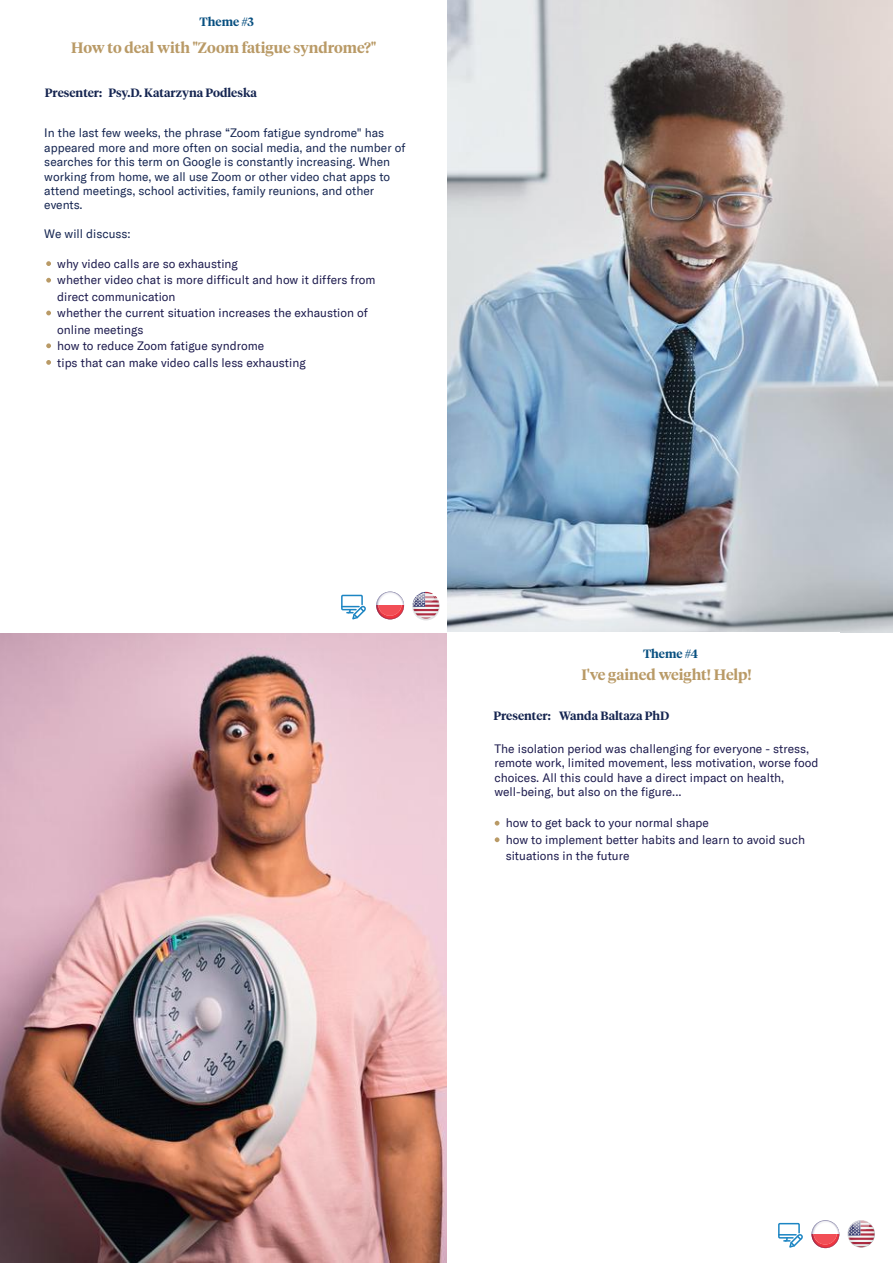
<style>
.page{position:relative;width:893px;height:1263px;background:#fff}
.page>*{position:absolute;margin:0;border:0;box-sizing:border-box;transform-origin:0 0}
.t1{font:600 15px "Tiempos Headline";color:#b99a66}
.t2{font:12px/16.5px "GT America";color:#1c1a4d}
.t3{font:12px/14.4px "GT America";color:#152551}
.t4{font:600 12px "Tiempos Headline";color:#152551}
.t5{font:600 12px "Tiempos Headline";color:#074f80}
.s1{color:#15244f}
</style>
<div class="page">
<img style="left:0;top:633px;width:447px;height:630px">
<img style="left:447px;top:0;width:446px;height:632px">
<svg style="left:850px;top:1221px;width:24px;height:26px"></svg>
<svg style="left:847px;top:1220px;width:28px;height:27px"></svg>
<svg style="left:853px;top:1220px;width:16px;height:10px"></svg>
<svg style="left:812px;top:1238px;width:27px;height:10px"></svg>
<svg style="left:811px;top:1220px;width:28px;height:28px"></svg>
<svg style="left:813px;top:1221px;width:24px;height:23px"></svg>
<svg style="left:778px;top:1222px;width:25px;height:26px"></svg>
<svg style="left:341px;top:594px;width:25px;height:26px"></svg>
<svg style="left:413px;top:592px;width:25px;height:27px"></svg>
<svg style="left:412px;top:593px;width:28px;height:27px"></svg>
<svg style="left:418px;top:593px;width:16px;height:10px"></svg>
<svg style="left:376px;top:609px;width:28px;height:10px"></svg>
<svg style="left:376px;top:591px;width:28px;height:28px"></svg>
<svg style="left:378px;top:592px;width:24px;height:24px"></svg>
<svg style="left:46px;top:261px;width:5px;height:5px"></svg>
<svg style="left:46px;top:343px;width:5px;height:5px"></svg>
<svg style="left:46px;top:278px;width:5px;height:5px"></svg>
<svg style="left:46px;top:311px;width:5px;height:4px"></svg>
<svg style="left:46px;top:360px;width:5px;height:5px"></svg>
<svg style="left:495px;top:821px;width:4px;height:4px"></svg>
<svg style="left:495px;top:837px;width:4px;height:5px"></svg>
<p class="t5" style="left:200px;top:13px;width:56px">Theme #3</p>
<p class="t1" style="left:71px;top:37px;width:306px">How to deal with "Zoom fatigue syndrome?"</p>
<p class="t4" style="left:45px;top:84px;width:214px"><span class="s1">Presenter:</span> Psy.D. Katarzyna Podleska</p>
<p class="t3" style="left:44px;top:126px;width:363px">In the last few weeks, the phrase “Zoom fatigue syndrome" has appeared more and more often on social media, and the number of searches for this term on Google is constantly increasing. When working from home, we all use Zoom or other video chat apps to attend meetings, school activities, family reunions, and other events.</p>
<p class="t3" style="left:44px;top:227px;width:88px">We will discuss:</p>
<p class="t2" style="left:57px;top:255px;width:320px">why video calls are so exhausting<br>whether video chat is more difficult and how it differs from direct communication<br>whether the current situation increases the exhaustion of online meetings<br>how to reduce Zoom fatigue syndrome<br>tips that can make video calls less exhausting</p>
<p class="t5" style="left:643px;top:646px;width:57px">Theme #4</p>
<p class="t1" style="left:581px;top:664px;width:172px">I've gained weight! Help!</p>
<p class="t4" style="left:493px;top:707px;width:178px"><span class="s1">Presenter:</span> Wanda Baltaza PhD</p>
<p class="t2" style="left:494px;top:742px;width:325px;line-height:14.4px">The isolation period was challenging for everyone - stress, remote work, limited movement, less motivation, worse food choices. All this could have a direct impact on health, well-being, but also on the figure...</p>
<p class="t2" style="left:506px;top:815px;width:301px">how to get back to your normal shape<br>how to implement better habits and learn to avoid such situations in the future</p>
</div>
